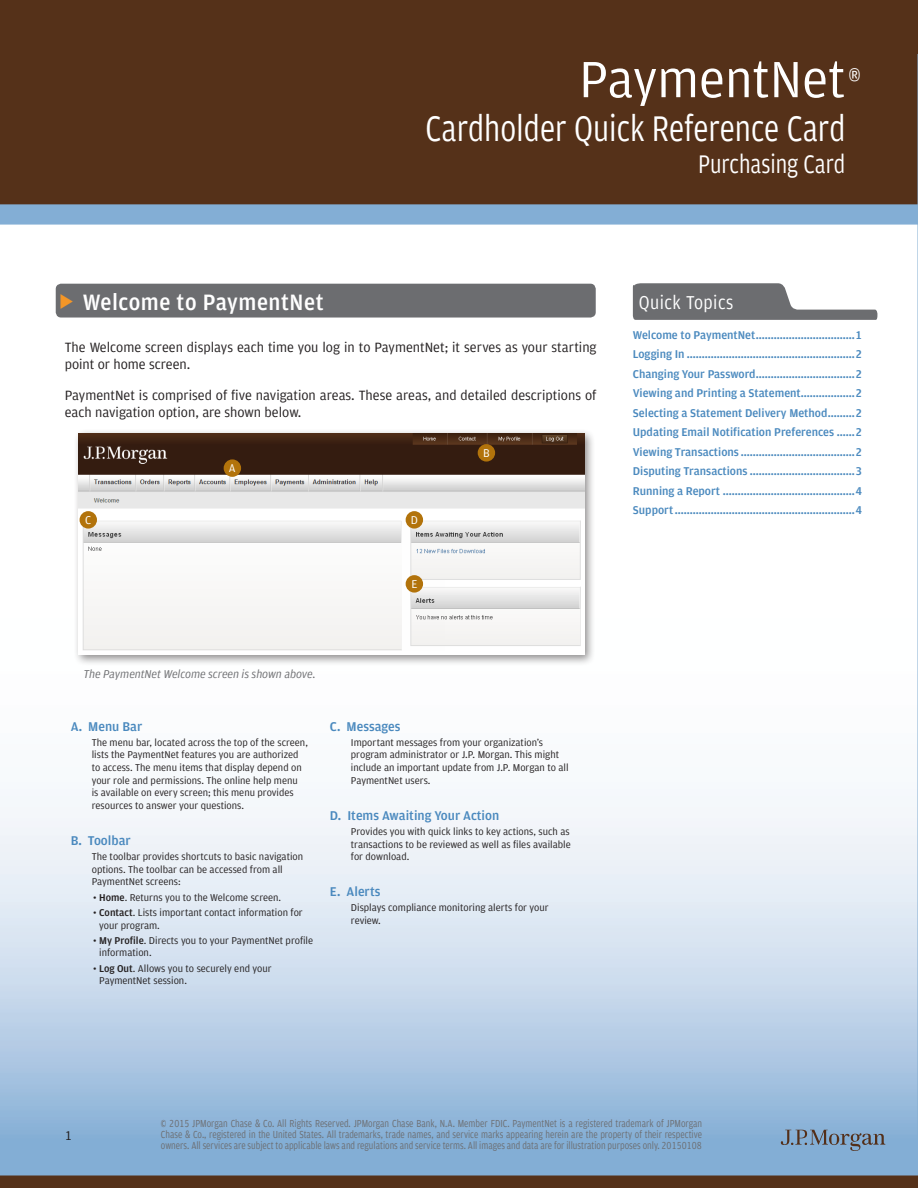
<style>
.page{position:relative;width:918px;height:1188px;background:#fff}
.page>*{position:absolute;margin:0;border:0;box-sizing:border-box;transform-origin:0 0}
.QRC_Title{font:54px "Amplitude TF";color:#fff}
.QRC_Sub_Title{font:37.8px "Amplitude TF";color:#fff;scale:.83 1}
.Company_Name_Title{font:27px "Amplitude TF";color:#fff;scale:.83 1}
.Registration_Mark{font:27px "Amplitude TF";color:#fff}
.t1{font:700 23.7px "Amplitude TF";letter-spacing:.025em;color:#fff;scale:.95 1}
.Quick_Topics_Header{font:19.8px "Amplitude TF";letter-spacing:.025em;color:#fff;scale:.91 1}
.Topic_Body_Text{font:14.25px/17.1px "Amplitude TF";color:#231f20}
._07_Table_1_SubheadB{font:700 13.5px "Amplitude TF";color:#4a89be}
.t2{font:13.5px "Amplitude TF";color:#231f20}
.TOC_1{font:700 12px "Amplitude TF";color:#4a89be}
.t3{font:italic 12px "Amplitude TF";color:#6c6d70}
.Screenshot_Letters{font:12px "Amplitude TF";color:#fff}
.Disclaimer_Text{font:10.8px/10.8px "Amplitude TF";color:#6c6d70;text-align:justify;scale:.83 1}
._07_Table_1_Text{font:10.5px/12.6px "Amplitude TF";color:#231f20}
._07_Table_1_Bullet{font:10.5px/12.6px "Amplitude TF";color:#231f20}
.s1{font-weight:700}
</style>
<div class="page">
<img style="left:0;top:0;width:918px;height:1188px">
<hr style="left:917px;top:54px;width:1px;height:1086px;background:#83aed3">
<svg style="left:781px;top:1130px;width:104px;height:21px;background:#7a94ad"></svg>
<svg style="left:633px;top:283px;width:244px;height:37px"></svg>
<div style="left:56px;top:284px;width:540px;height:34px;background:#6c6d70;border-radius:5px"></div>
<div style="left:73px;top:428px;width:523px;height:238px;background:#231f20;opacity:.5"></div>
<img style="left:78px;top:433px;width:506px;height:222px">
<div style="left:224px;top:459px;width:17px;height:18px;background:#b2730b;border-radius:50%"></div>
<div style="left:478px;top:444px;width:17px;height:18px;background:#b2730b;border-radius:50%"></div>
<div style="left:80px;top:511px;width:17px;height:18px;background:#b2730b;border-radius:50%"></div>
<div style="left:406px;top:511px;width:17px;height:18px;background:#b2730b;border-radius:50%"></div>
<div style="left:406px;top:575px;width:17px;height:18px;background:#b2730b;border-radius:50%"></div>
<p class="QRC_Title" style="left:579px;top:49px;width:268px">PaymentNet</p>
<p class="QRC_Sub_Title" style="left:426px;top:107px;width:507px">Cardholder Quick Reference Card</p>
<p class="Registration_Mark" style="left:848px;top:62px;width:14px">®</p>
<p class="Company_Name_Title" style="left:698px;top:149px;width:179px">Purchasing Card</p>
<p class="t1" style="left:83px;top:289px;width:255px">Welcome to PaymentNet</p>
<p class="Quick_Topics_Header" style="left:639px;top:291px;width:105px">Quick Topics</p>
<p class="Topic_Body_Text" style="left:65px;top:339px;width:533px">The Welcome screen displays each time you log in to PaymentNet; it serves as your starting point or home screen.</p>
<p class="Topic_Body_Text" style="left:65px;top:387px;width:533px">PaymentNet is comprised of five navigation areas. These areas, and detailed descriptions of each navigation option, are shown below.</p>
<p class="TOC_1" style="left:633px;top:328px;width:231px">Welcome to PaymentNet.................................1</p>
<p class="TOC_1" style="left:633px;top:348px;width:231px">Logging In ........................................................2</p>
<p class="TOC_1" style="left:633px;top:367px;width:231px">Changing Your Password.................................2</p>
<p class="TOC_1" style="left:633px;top:387px;width:231px">Viewing and Printing a Statement..................2</p>
<p class="TOC_1" style="left:633px;top:406px;width:231px">Selecting a Statement Delivery Method.........2</p>
<p class="TOC_1" style="left:633px;top:426px;width:231px">Updating Email Notification Preferences ......2</p>
<p class="TOC_1" style="left:633px;top:445px;width:231px">Viewing Transactions ......................................2</p>
<p class="TOC_1" style="left:633px;top:465px;width:231px">Disputing Transactions ...................................3</p>
<p class="TOC_1" style="left:633px;top:484px;width:231px">Running a Report ............................................4</p>
<p class="TOC_1" style="left:633px;top:504px;width:231px">Support............................................................4</p>
<p class="Screenshot_Letters" style="left:483px;top:446px;width:8px">B</p>
<p class="Screenshot_Letters" style="left:229px;top:461px;width:8px">A</p>
<p class="Screenshot_Letters" style="left:85px;top:513px;width:8px">C</p>
<p class="Screenshot_Letters" style="left:411px;top:513px;width:9px">D</p>
<p class="Screenshot_Letters" style="left:411px;top:577px;width:7px">E</p>
<p class="t3" style="left:84px;top:667px;width:234px">The PaymentNet Welcome screen is shown above.</p>
<p class="_07_Table_1_SubheadB" style="left:71px;top:719px;width:73px">A. Menu Bar</p>
<p class="_07_Table_1_Text" style="left:92px;top:736px;width:218px">The menu bar, located across the top of the screen, lists the PaymentNet features you are authorized to access. The menu items that display depend on your role and permissions. The online help menu<br>is available on every screen; this menu provides resources to answer your questions.</p>
<p class="_07_Table_1_SubheadB" style="left:71px;top:833px;width:62px">B. Toolbar</p>
<p class="_07_Table_1_Text" style="left:92px;top:850px;width:213px">The toolbar provides shortcuts to basic navigation options. The toolbar can be accessed from all<br>PaymentNet screens:</p>
<p class="_07_Table_1_Bullet" style="left:93px;top:891px;width:190px">• <span class="s1">Home</span>. Returns you to the Welcome screen.</p>
<p class="_07_Table_1_Bullet" style="left:99px;top:906px;width:205px;text-indent:-6px">• <span class="s1">Contact</span>. Lists important contact information for your program.</p>
<p class="_07_Table_1_Bullet" style="left:99px;top:934px;width:215px;text-indent:-6px">• <span class="s1">My Profile</span>. Directs you to your PaymentNet profile information.</p>
<p class="_07_Table_1_Bullet" style="left:99px;top:962px;width:174px;text-indent:-6px">• <span class="s1">Log Out</span>. Allows you to securely end your<br>PaymentNet session.</p>
<p class="_07_Table_1_SubheadB" style="left:330px;top:719px;width:72px">C. Messages</p>
<p class="_07_Table_1_Text" style="left:351px;top:736px;width:219px">Important messages from your organization’s program administrator or J.P. Morgan. This might include an important update from J.P. Morgan to all PaymentNet users.</p>
<p class="_07_Table_1_SubheadB" style="left:330px;top:808px;width:171px">D. Items Awaiting Your Action</p>
<p class="_07_Table_1_Text" style="left:351px;top:825px;width:221px;text-align:justify">Provides you with quick links to key actions, such as transactions to be reviewed as well as files available for download.</p>
<p class="_07_Table_1_SubheadB" style="left:330px;top:884px;width:52px">E. Alerts</p>
<p class="_07_Table_1_Text" style="left:351px;top:902px;width:199px">Displays compliance monitoring alerts for your review.</p>
<p class="t2" style="left:65px;top:1128px;width:9px">1</p>
<p class="Disclaimer_Text" style="left:161px;top:1118px;width:653px">© 2015 JPMorgan Chase &amp; Co. All Rights Reserved. JPMorgan Chase Bank, N.A. Member FDIC. PaymentNet is a registered trademark of JPMorgan Chase &amp; Co., registered in the United States. All trademarks, trade names, and service marks appearing herein are the property of their respective owners. All services are subject to applicable laws and regulations and service terms. All images and data are for illustration purposes only. 20150108</p>
</div>
